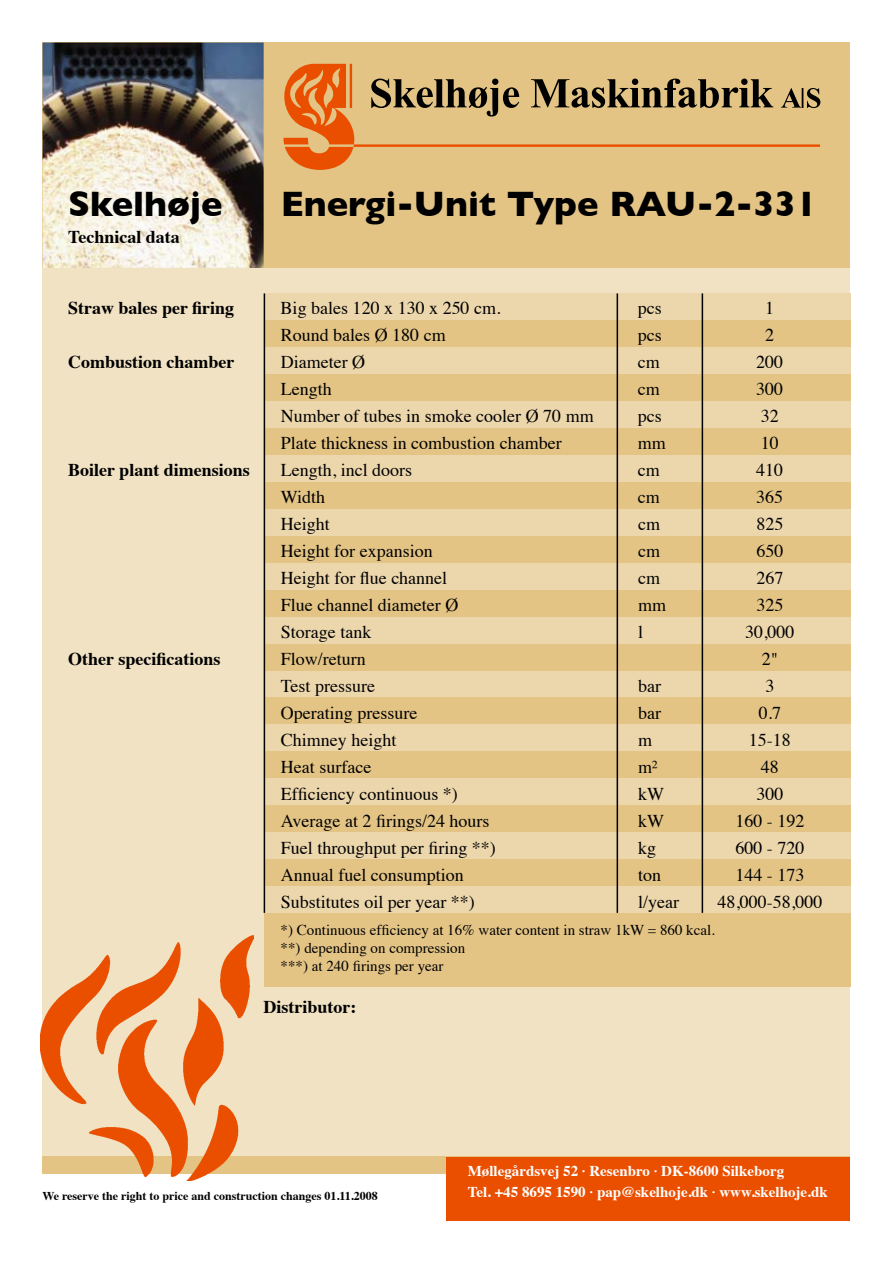
<style>
.page{position:relative;width:893px;height:1263px;background:#fff}
.page>*{position:absolute;margin:0;border:0;box-sizing:border-box;transform-origin:0 0}
.t1{font:700 36px "Gill Sans";color:#000}
.t2{font:18px "Times";color:#000}
.t3{font:700 18px "Times";color:#000}
.t4{font:15px/18px "Times";color:#000}
.t5{font:700 15px "Times";color:#fff}
.t6{font:700 12px "Times";color:#000}
</style>
<div class="page">
<div style="left:43px;top:264px;width:807px;height:901px;background:#f1e2c4"></div>
<div style="left:43px;top:43px;width:807px;height:225px;background:#e3c485"></div>
<img style="left:43px;top:43px;width:221px;height:225px">
<svg style="left:283px;top:64px;width:537px;height:106px"></svg>
<div style="left:264px;top:293px;width:586px;height:27px;background:#ecd6ac"></div>
<div style="left:264px;top:455px;width:586px;height:27px;background:#ecd6ac"></div>
<div style="left:264px;top:617px;width:586px;height:26px;background:#ecd6ac"></div>
<div style="left:264px;top:778px;width:586px;height:27px;background:#ecd6ac"></div>
<div style="left:264px;top:347px;width:586px;height:27px;background:#ecd6ac"></div>
<div style="left:264px;top:509px;width:586px;height:27px;background:#ecd6ac"></div>
<div style="left:264px;top:670px;width:586px;height:27px;background:#ecd6ac"></div>
<div style="left:264px;top:832px;width:586px;height:27px;background:#ecd6ac"></div>
<div style="left:264px;top:886px;width:586px;height:27px;background:#ecd6ac"></div>
<div style="left:264px;top:401px;width:586px;height:27px;background:#ecd6ac"></div>
<div style="left:264px;top:563px;width:586px;height:27px;background:#ecd6ac"></div>
<div style="left:264px;top:724px;width:586px;height:27px;background:#ecd6ac"></div>
<div style="left:264px;top:913px;width:586px;height:73px;background:#e3c485"></div>
<div style="left:264px;top:320px;width:586px;height:27px;background:#e3c485"></div>
<div style="left:264px;top:482px;width:586px;height:27px;background:#e3c485"></div>
<div style="left:264px;top:643px;width:586px;height:27px;background:#e3c485"></div>
<div style="left:264px;top:805px;width:586px;height:27px;background:#e3c485"></div>
<div style="left:264px;top:374px;width:586px;height:27px;background:#e3c485"></div>
<div style="left:264px;top:536px;width:586px;height:27px;background:#e3c485"></div>
<div style="left:264px;top:697px;width:586px;height:27px;background:#e3c485"></div>
<div style="left:264px;top:859px;width:586px;height:27px;background:#e3c485"></div>
<div style="left:264px;top:428px;width:586px;height:27px;background:#e3c485"></div>
<div style="left:264px;top:590px;width:586px;height:27px;background:#e3c485"></div>
<div style="left:264px;top:751px;width:586px;height:27px;background:#e3c485"></div>
<div style="left:43px;top:1157px;width:807px;height:17px;background:#e3c485"></div>
<hr style="left:264px;top:293px;width:1px;height:620px;background:#000">
<hr style="left:617px;top:293px;width:1px;height:620px;background:#000">
<hr style="left:702px;top:293px;width:1px;height:620px;background:#000">
<div style="left:446px;top:1157px;width:404px;height:63px;background:#ea4f00"></div>
<img style="left:40px;top:935px;width:213px;height:245px">
<h1 class="t1" style="left:68px;top:183px;width:156px">Skelhøje</h1>
<h1 class="t1" style="left:281px;top:183px;width:538px">Energi-Unit Type RAU-2-331</h1>
<p class="t3" style="left:68px;top:220px;width:113px">Technical data</p>
<p class="t3" style="left:68px;top:291px;width:168px">Straw bales per firing</p>
<p class="t2" style="left:281px;top:291px;width:221px">Big bales 120 x 130 x 250 cm.</p>
<p class="t2" style="left:638px;top:291px;width:25px">pcs</p>
<p class="t2" style="left:765px;top:291px;width:10px">1</p>
<p class="t2" style="left:281px;top:318px;width:166px">Round bales Ø 180 cm</p>
<p class="t2" style="left:638px;top:318px;width:25px">pcs</p>
<p class="t2" style="left:765px;top:318px;width:10px">2</p>
<p class="t3" style="left:68px;top:345px;width:168px">Combustion chamber</p>
<p class="t2" style="left:281px;top:345px;width:86px">Diameter Ø</p>
<p class="t2" style="left:638px;top:345px;width:23px">cm</p>
<p class="t2" style="left:756px;top:345px;width:28px">200</p>
<p class="t2" style="left:281px;top:372px;width:52px">Length</p>
<p class="t2" style="left:638px;top:372px;width:23px">cm</p>
<p class="t2" style="left:756px;top:372px;width:28px">300</p>
<p class="t2" style="left:281px;top:399px;width:314px">Number of tubes in smoke cooler Ø 70 mm</p>
<p class="t2" style="left:638px;top:399px;width:25px">pcs</p>
<p class="t2" style="left:761px;top:399px;width:19px">32</p>
<p class="t2" style="left:281px;top:426px;width:282px">Plate thickness in combustion chamber</p>
<p class="t2" style="left:638px;top:426px;width:30px">mm</p>
<p class="t2" style="left:761px;top:426px;width:19px">10</p>
<p class="t3" style="left:68px;top:453px;width:183px">Boiler plant dimensions</p>
<p class="t2" style="left:281px;top:453px;width:133px">Length, incl doors</p>
<p class="t2" style="left:638px;top:453px;width:23px">cm</p>
<p class="t2" style="left:756px;top:453px;width:28px">410</p>
<p class="t2" style="left:281px;top:480px;width:46px">Width</p>
<p class="t2" style="left:638px;top:480px;width:23px">cm</p>
<p class="t2" style="left:756px;top:480px;width:28px">365</p>
<p class="t2" style="left:281px;top:507px;width:50px">Height</p>
<p class="t2" style="left:638px;top:507px;width:23px">cm</p>
<p class="t2" style="left:756px;top:507px;width:28px">825</p>
<p class="t2" style="left:281px;top:534px;width:153px">Height for expansion</p>
<p class="t2" style="left:638px;top:534px;width:23px">cm</p>
<p class="t2" style="left:756px;top:534px;width:28px">650</p>
<p class="t2" style="left:281px;top:561px;width:168px">Height for flue channel</p>
<p class="t2" style="left:638px;top:561px;width:23px">cm</p>
<p class="t2" style="left:756px;top:561px;width:28px">267</p>
<p class="t2" style="left:281px;top:588px;width:179px">Flue channel diameter Ø</p>
<p class="t2" style="left:638px;top:588px;width:30px">mm</p>
<p class="t2" style="left:756px;top:588px;width:28px">325</p>
<p class="t2" style="left:281px;top:615px;width:92px">Storage tank</p>
<p class="t2" style="left:638px;top:615px;width:7px">l</p>
<p class="t2" style="left:745px;top:615px;width:51px">30,000</p>
<p class="t3" style="left:68px;top:642px;width:154px">Other specifications</p>
<p class="t2" style="left:281px;top:642px;width:86px">Flow/return</p>
<p class="t2" style="left:762px;top:642px;width:18px">2"</p>
<p class="t2" style="left:281px;top:669px;width:96px">Test pressure</p>
<p class="t2" style="left:638px;top:669px;width:24px">bar</p>
<p class="t2" style="left:765px;top:669px;width:10px">3</p>
<p class="t2" style="left:281px;top:696px;width:138px">Operating pressure</p>
<p class="t2" style="left:638px;top:696px;width:24px">bar</p>
<p class="t2" style="left:759px;top:696px;width:24px">0.7</p>
<p class="t2" style="left:281px;top:723px;width:117px">Chimney height</p>
<p class="t2" style="left:638px;top:723px;width:16px">m</p>
<p class="t2" style="left:749px;top:723px;width:43px">15-18</p>
<p class="t2" style="left:281px;top:750px;width:92px">Heat surface</p>
<p class="t2" style="left:638px;top:750px;width:21px">m²</p>
<p class="t2" style="left:761px;top:750px;width:19px">48</p>
<p class="t2" style="left:281px;top:777px;width:178px">Efficiency continuous *)</p>
<p class="t2" style="left:638px;top:777px;width:27px">kW</p>
<p class="t2" style="left:756px;top:777px;width:28px">300</p>
<p class="t2" style="left:281px;top:804px;width:210px">Average at 2 firings/24 hours</p>
<p class="t2" style="left:638px;top:804px;width:27px">kW</p>
<p class="t2" style="left:735px;top:804px;width:70px">160 - 192</p>
<p class="t2" style="left:281px;top:831px;width:216px">Fuel throughput per firing **)</p>
<p class="t2" style="left:638px;top:831px;width:19px">kg</p>
<p class="t2" style="left:735px;top:831px;width:70px">600 - 720</p>
<p class="t2" style="left:281px;top:858px;width:184px">Annual fuel consumption</p>
<p class="t2" style="left:638px;top:858px;width:25px">ton</p>
<p class="t2" style="left:735px;top:858px;width:70px">144 - 173</p>
<p class="t2" style="left:281px;top:885px;width:195px">Substitutes oil per year **)</p>
<p class="t2" style="left:638px;top:885px;width:42px">l/year</p>
<p class="t2" style="left:717px;top:885px;width:106px">48,000-58,000</p>
<p class="t4" style="left:281px;top:919px;width:436px">*) Continuous efficiency at 16% water content in straw 1kW = 860 kcal. **) depending on compression<br>***) at 240 firings per year</p>
<p class="t3" style="left:264px;top:989px;width:94px">Distributor:</p>
<p class="t5" style="left:468px;top:1157px;width:318px">Møllegårdsvej 52 · Resenbro · DK-8600 Silkeborg</p>
<p class="t6" style="left:43px;top:1184px;width:337px">We reserve the right to price and construction changes 01.11.2008</p>
<p class="t5" style="left:468px;top:1178px;width:361px">Tel. +45 8695 1590 · pap@skelhoje.dk · www.skelhoje.dk</p>
</div>
